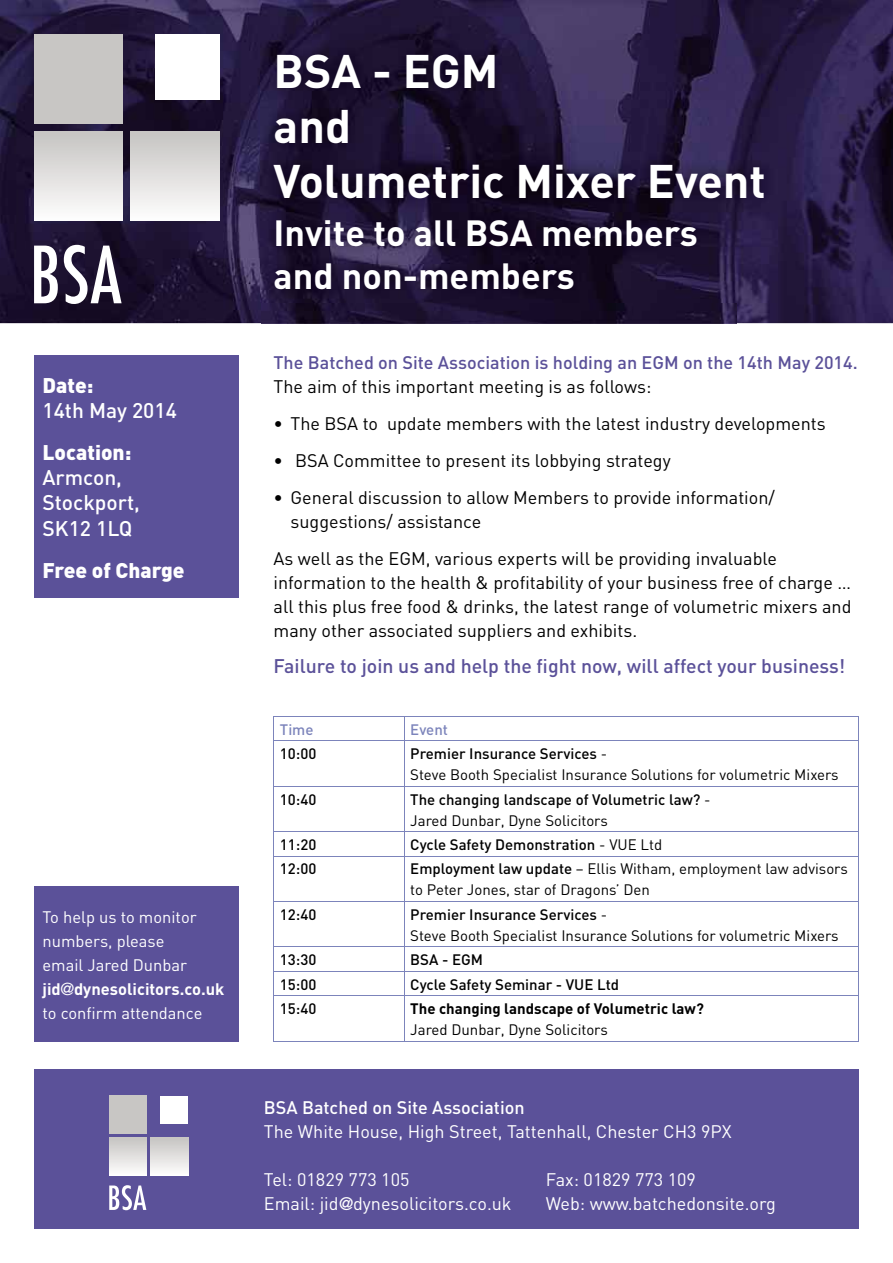
<style>
.page{position:relative;width:893px;height:1263px;background:#fff}
.page>*{position:absolute;margin:0;border:0;box-sizing:border-box;transform-origin:0 0}
.t1{font:700 46.5px/55.2px "DIN";color:#fff}
.t2{font:700 36px/43.2px "DIN";color:#fff}
.t3{font:500 21px/25.2px "DIN";color:#fff}
.t4{font:900 21px "DIN";color:#fff}
.t5{font:500 19.5px "DIN";color:#5b5199}
.t6{font:18px/24px "DIN";color:#000}
.t7{font:18px "DIN";color:#fff}
.t8{font:500 18px "DIN";color:#5b5199}
.t9{font:500 18px "DIN";color:#fff}
.t10{font:16.5px/24px "DIN";color:#fff}
.t11{font:15px/21px "DIN";color:#000}
.t12{font:500 15px/21px "DIN";color:#000}
.t13{font:700 15px "DIN";color:#000}
.t14{font:500 15px "DIN";color:#7c84bb}
.s1{font-weight:700}
.s2{font-family:"DIN Neuzeit Grotesk Std";font-weight:700;font-stretch:condensed}
.s3{font-weight:500}
.s4{font-weight:400}
.s5{font-family:"DIN Engschrift Std"}
</style>
<div class="page">
<img style="left:0;top:0;width:262px;height:323px">
<img style="left:262px;top:0;width:631px;height:46px">
<img style="left:736px;top:46px;width:157px;height:277px">
<img style="left:262px;top:302px;width:474px;height:21px">
<hr style="left:274px;top:716px;width:130px;height:1px;background:#7c84bb">
<hr style="left:404px;top:716px;width:455px;height:1px;background:#7c84bb">
<svg style="left:404px;top:717px;width:1px;height:23px"></svg>
<svg style="left:858px;top:717px;width:1px;height:23px"></svg>
<hr style="left:274px;top:740px;width:130px;height:1px;background:#7c84bb">
<hr style="left:274px;top:741px;width:1px;height:45px;background:#7c84bb">
<hr style="left:404px;top:740px;width:455px;height:1px;background:#7c84bb">
<hr style="left:404px;top:741px;width:1px;height:45px;background:#7c84bb">
<hr style="left:858px;top:741px;width:1px;height:45px;background:#7c84bb">
<hr style="left:274px;top:786px;width:130px;height:1px;background:#7c84bb">
<hr style="left:274px;top:787px;width:1px;height:44px;background:#7c84bb">
<hr style="left:404px;top:786px;width:455px;height:1px;background:#7c84bb">
<hr style="left:404px;top:787px;width:1px;height:44px;background:#7c84bb">
<hr style="left:858px;top:787px;width:1px;height:44px;background:#7c84bb">
<hr style="left:274px;top:831px;width:130px;height:1px;background:#7c84bb">
<hr style="left:404px;top:831px;width:455px;height:1px;background:#7c84bb">
<svg style="left:404px;top:832px;width:1px;height:24px"></svg>
<svg style="left:858px;top:832px;width:1px;height:24px"></svg>
<hr style="left:274px;top:856px;width:130px;height:1px;background:#7c84bb">
<hr style="left:274px;top:856px;width:1px;height:45px;background:#7c84bb">
<hr style="left:404px;top:856px;width:455px;height:1px;background:#7c84bb">
<hr style="left:404px;top:856px;width:1px;height:45px;background:#7c84bb">
<hr style="left:858px;top:856px;width:1px;height:45px;background:#7c84bb">
<hr style="left:274px;top:901px;width:130px;height:1px;background:#7c84bb">
<hr style="left:274px;top:902px;width:1px;height:44px;background:#7c84bb">
<hr style="left:404px;top:901px;width:455px;height:1px;background:#7c84bb">
<hr style="left:404px;top:902px;width:1px;height:44px;background:#7c84bb">
<hr style="left:858px;top:902px;width:1px;height:44px;background:#7c84bb">
<hr style="left:274px;top:946px;width:130px;height:1px;background:#7c84bb">
<hr style="left:404px;top:946px;width:455px;height:1px;background:#7c84bb">
<hr style="left:274px;top:971px;width:130px;height:1px;background:#7c84bb">
<hr style="left:404px;top:971px;width:455px;height:1px;background:#7c84bb">
<svg style="left:404px;top:947px;width:1px;height:48px"></svg>
<svg style="left:858px;top:947px;width:1px;height:48px"></svg>
<hr style="left:274px;top:995px;width:130px;height:1px;background:#7c84bb">
<hr style="left:274px;top:996px;width:1px;height:45px;background:#7c84bb">
<hr style="left:404px;top:995px;width:455px;height:1px;background:#7c84bb">
<hr style="left:404px;top:996px;width:1px;height:45px;background:#7c84bb">
<hr style="left:858px;top:996px;width:1px;height:45px;background:#7c84bb">
<hr style="left:274px;top:1041px;width:130px;height:1px;background:#7c84bb">
<hr style="left:404px;top:1041px;width:455px;height:1px;background:#7c84bb">
<div style="left:34px;top:1069px;width:825px;height:160px;background:#5b5199"></div>
<svg style="left:109px;top:1185px;width:37px;height:25px"></svg>
<div style="left:161px;top:1096px;width:27px;height:27px;background:#fff"></div>
<div style="left:109px;top:1096px;width:38px;height:38px;background:#c8c6c4"></div>
<div style="left:109px;top:1137px;width:38px;height:38px;background:linear-gradient(to bottom,#c5c3c1,#fcfbfb)"></div>
<div style="left:150px;top:1137px;width:38px;height:38px;background:linear-gradient(to bottom,#c5c3c1,#fcfbfb)"></div>
<div style="left:34px;top:355px;width:204px;height:242px;background:#5b5199"></div>
<div style="left:34px;top:886px;width:204px;height:155px;background:#5b5199"></div>
<img style="left:261px;top:40px;width:517px;height:262px">
<svg style="left:34px;top:245px;width:88px;height:59px"></svg>
<div style="left:155px;top:34px;width:64px;height:65px;background:#fff"></div>
<div style="left:34px;top:34px;width:89px;height:89px;background:#c8c6c4"></div>
<div style="left:34px;top:132px;width:89px;height:89px;background:linear-gradient(to bottom,#c6c4c2,#fffefe)"></div>
<div style="left:131px;top:132px;width:89px;height:89px;background:linear-gradient(to bottom,#c6c4c2,#fffefe)"></div>
<p class="t4" style="left:43px;top:371px;width:52px">Date:</p>
<p class="t3" style="left:43px;top:397px;width:136px">14th May 2014</p>
<p class="t4" style="left:43px;top:438px;width:90px">Location:</p>
<p class="t3" style="left:43px;top:464px;width:99px">Armcon,<br>Stockport,<br>SK12 1LQ</p>
<p class="t4" style="left:43px;top:556px;width:144px">Free of Charge</p>
<p class="t10" style="left:43px;top:904px;width:184px">To help us to monitor numbers, please<br>email Jared Dunbar <span class="s1">jid</span><span class="s2">@</span><span class="s1">dynesolicitors.co.uk </span>to confirm attendance</p>
<h1 class="t1" style="left:274px;top:41px;width:494px">BSA - EGM<br>and<br>Volumetric Mixer Event</h1>
<h2 class="t2" style="left:274px;top:210px;width:426px">Invite to all BSA members and non-members</h2>
<p class="t8" style="left:274px;top:351px;width:586px">The Batched on Site Association is holding an EGM on the 14th May 2014.</p>
<p class="t6" style="left:274px;top:375px;width:379px">The aim of this important meeting is as follows:</p>
<p class="t6" style="left:274px;top:411px;width:554px">• The BSA to update members with the latest industry developments</p>
<p class="t6" style="left:274px;top:448px;width:399px">• BSA Committee to present its lobbying strategy</p>
<p class="t6" style="left:291px;top:485px;width:486px;text-indent:-17px">• General discussion to allow Members to provide information/ suggestions/ assistance</p>
<p class="t6" style="left:274px;top:546px;width:579px">As well as the EGM, various experts will be providing invaluable information to the health &amp; profitability of your business free of charge … all this plus free food &amp; drinks, the latest range of volumetric mixers and many other associated suppliers and exhibits.</p>
<p class="t5" style="left:274px;top:654px;width:573px">Failure to join us and help the fight now, will affect your business!</p>
<p class="t14" style="left:280px;top:720px;width:35px">Time</p>
<p class="t14" style="left:410px;top:720px;width:39px">Event</p>
<p class="t12" style="left:280px;top:743px;width:38px">10:00</p>
<p class="t11" style="left:410px;top:743px;width:430px"><span class="s3">Premier Insurance Services</span> -<br>Steve Booth Specialist Insurance Solutions for volumetric Mixers</p>
<p class="t12" style="left:280px;top:788px;width:38px">10:40</p>
<p class="t12" style="left:410px;top:788px;width:302px">The changing landscape of Volumetric law? <span class="s4">-<br>Jared Dunbar, Dyne Solicitors</span></p>
<p class="t12" style="left:280px;top:834px;width:38px">11:20</p>
<p class="t12" style="left:410px;top:834px;width:253px">Cycle Safety Demonstration <span class="s4">- VUE Ltd</span></p>
<p class="t12" style="left:280px;top:858px;width:38px">12:00</p>
<p class="t11" style="left:410px;top:858px;width:439px"><span class="s3">Employment law update</span> – Ellis Witham, employment law advisors to Peter Jones, star of Dragons’ Den</p>
<p class="t12" style="left:280px;top:903px;width:38px">12:40</p>
<p class="t11" style="left:410px;top:904px;width:430px"><span class="s3">Premier Insurance Services</span> -<br>Steve Booth Specialist Insurance Solutions for volumetric Mixers</p>
<p class="t12" style="left:280px;top:949px;width:38px">13:30</p>
<p class="t12" style="left:410px;top:949px;width:74px">BSA - EGM</p>
<p class="t12" style="left:280px;top:973px;width:38px">15:00</p>
<p class="t12" style="left:410px;top:973px;width:210px">Cycle Safety Seminar - VUE Ltd</p>
<p class="t12" style="left:280px;top:998px;width:38px">15:40</p>
<p class="t13" style="left:410px;top:999px;width:295px">The changing landscape of Volumetric law?</p>
<p class="t11" style="left:410px;top:1019px;width:199px">Jared Dunbar, Dyne Solicitors</p>
<p class="t9" style="left:264px;top:1096px;width:262px">BSA Batched on Site Association</p>
<p class="t7" style="left:264px;top:1120px;width:469px">The White House, High Street, Tattenhall, Chester CH3 9PX</p>
<p class="t7" style="left:264px;top:1168px;width:147px">Tel: 01829 773 105</p>
<p class="t7" style="left:546px;top:1168px;width:151px">Fax: 01829 773 109</p>
<p class="t7" style="left:264px;top:1192px;width:249px">Email: jid<span class="s5">@</span>dynesolicitors.co.uk</p>
<p class="t7" style="left:546px;top:1192px;width:231px">Web: www.batchedonsite.org</p>
</div>
